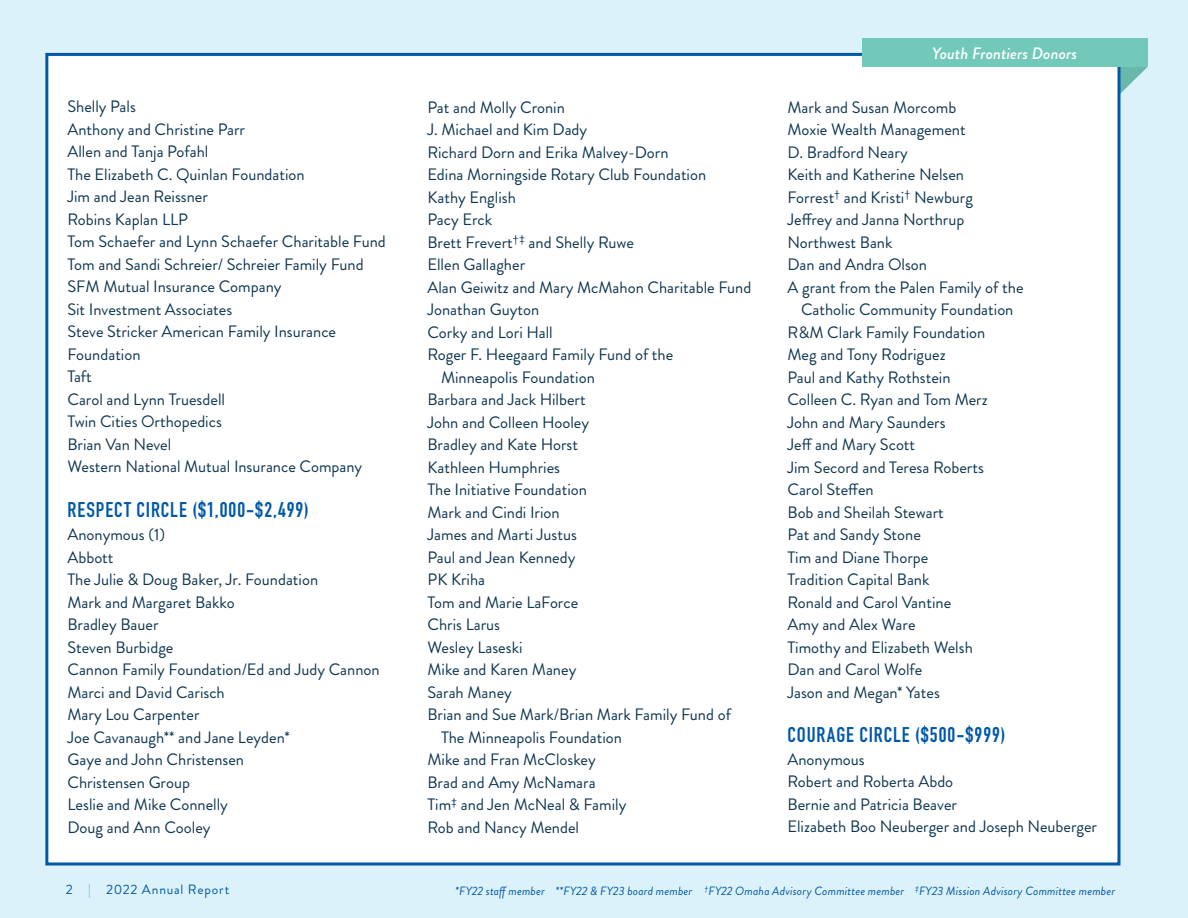
<style>
.page{position:relative;width:1188px;height:918px;background:#dcf2fa}
.page>*{position:absolute;margin:0;border:0;box-sizing:border-box;transform-origin:0 0}
.t1{font:700 21px "DIN Condensed";letter-spacing:.045em;color:#0158a6}
.Copy{font:16.5px/22.5px "Brandon Grotesque";color:#0f3651}
.t2{font:italic 500 16.5px "Brandon Grotesque";color:#fff}
.t3{font:13.5px "Brandon Grotesque";letter-spacing:.06em;color:#0158a6}
.t4{font:italic 12px "Brandon Grotesque";letter-spacing:.01em;color:#0158a6}
.s1{color:#44c7ee}
</style>
<div class="page">
<svg style="left:1120px;top:67px;width:28px;height:29px"></svg>
<div style="left:45px;top:53px;width:1075px;height:813px;background:#fff;border:3px solid #0158a6"></div>
<div style="left:862px;top:39px;width:286px;height:28px;background:#72c9ba"></div>
<p class="Copy" style="left:68px;top:95px;width:70px">Shelly Pals</p>
<p class="Copy" style="left:68px;top:118px;width:179px">Anthony and Christine Parr</p>
<p class="Copy" style="left:68px;top:140px;width:142px">Allen and Tanja Pofahl</p>
<p class="Copy" style="left:68px;top:163px;width:239px">The Elizabeth C. Quinlan Foundation</p>
<p class="Copy" style="left:68px;top:185px;width:142px">Jim and Jean Reissner</p>
<p class="Copy" style="left:68px;top:208px;width:122px">Robins Kaplan LLP</p>
<p class="Copy" style="left:68px;top:230px;width:320px">Tom Schaefer and Lynn Schaefer Charitable Fund</p>
<p class="Copy" style="left:68px;top:253px;width:298px">Tom and Sandi Schreier/ Schreier Family Fund</p>
<p class="Copy" style="left:68px;top:275px;width:216px">SFM Mutual Insurance Company</p>
<p class="Copy" style="left:68px;top:298px;width:166px">Sit Investment Associates</p>
<p class="Copy" style="left:68px;top:320px;width:270px">Steve Stricker American Family Insurance<br>Foundation</p>
<p class="Copy" style="left:68px;top:365px;width:26px">Taft</p>
<p class="Copy" style="left:68px;top:388px;width:159px">Carol and Lynn Truesdell</p>
<p class="Copy" style="left:68px;top:410px;width:156px">Twin Cities Orthopedics</p>
<p class="Copy" style="left:68px;top:433px;width:105px">Brian Van Nevel</p>
<p class="Copy" style="left:68px;top:455px;width:296px">Western National Mutual Insurance Company</p>
<p class="t1" style="left:68px;top:496px;width:243px">RESPECT CIRCLE ($1,000-$2,499)</p>
<p class="Copy" style="left:68px;top:523px;width:99px">Anonymous (1)</p>
<p class="Copy" style="left:68px;top:546px;width:48px">Abbott</p>
<p class="Copy" style="left:68px;top:568px;width:252px">The Julie &amp; Doug Baker, Jr. Foundation</p>
<p class="Copy" style="left:68px;top:591px;width:169px">Mark and Margaret Bakko</p>
<p class="Copy" style="left:68px;top:613px;width:93px">Bradley Bauer</p>
<p class="Copy" style="left:68px;top:636px;width:107px">Steven Burbidge</p>
<p class="Copy" style="left:68px;top:658px;width:314px">Cannon Family Foundation/Ed and Judy Cannon</p>
<p class="Copy" style="left:68px;top:681px;width:159px">Marci and David Carisch</p>
<p class="Copy" style="left:68px;top:703px;width:134px">Mary Lou Carpenter</p>
<p class="Copy" style="left:68px;top:726px;width:224px">Joe Cavanaugh** and Jane Leyden*</p>
<p class="Copy" style="left:68px;top:748px;width:178px">Gaye and John Christensen</p>
<p class="Copy" style="left:68px;top:771px;width:124px">Christensen Group</p>
<p class="Copy" style="left:68px;top:793px;width:162px">Leslie and Mike Connelly</p>
<p class="Copy" style="left:68px;top:816px;width:145px">Doug and Ann Cooley</p>
<p class="t3" style="left:66px;top:880px;width:165px">2 <span class="s1">|</span> 2022 Annual Report</p>
<p class="Copy" style="left:428px;top:96px;width:139px">Pat and Molly Cronin</p>
<p class="Copy" style="left:428px;top:119px;width:161px">J. Michael and Kim Dady</p>
<p class="Copy" style="left:428px;top:141px;width:243px">Richard Dorn and Erika Malvey-Dorn</p>
<p class="Copy" style="left:428px;top:164px;width:280px">Edina Morningside Rotary Club Foundation</p>
<p class="Copy" style="left:428px;top:186px;width:90px">Kathy English</p>
<p class="Copy" style="left:428px;top:209px;width:66px">Pacy Erck</p>
<p class="Copy" style="left:428px;top:231px;width:208px">Brett Frevert<sup>†‡</sup> and Shelly Ruwe</p>
<p class="Copy" style="left:428px;top:254px;width:99px">Ellen Gallagher</p>
<p class="Copy" style="left:428px;top:276px;width:325px">Alan Geiwitz and Mary McMahon Charitable Fund</p>
<p class="Copy" style="left:428px;top:299px;width:113px">Jonathan Guyton</p>
<p class="Copy" style="left:428px;top:321px;width:127px">Corky and Lori Hall</p>
<p class="Copy" style="left:428px;top:344px;width:247px">Roger F. Heegaard Family Fund of the</p>
<p class="Copy" style="left:441px;top:366px;width:155px">Minneapolis Foundation</p>
<p class="Copy" style="left:428px;top:389px;width:160px">Barbara and Jack Hilbert</p>
<p class="Copy" style="left:428px;top:411px;width:163px">John and Colleen Hooley</p>
<p class="Copy" style="left:428px;top:434px;width:152px">Bradley and Kate Horst</p>
<p class="Copy" style="left:428px;top:456px;width:134px">Kathleen Humphries</p>
<p class="Copy" style="left:428px;top:479px;width:161px">The Initiative Foundation</p>
<p class="Copy" style="left:428px;top:501px;width:134px">Mark and Cindi Irion</p>
<p class="Copy" style="left:428px;top:524px;width:151px">James and Marti Justus</p>
<p class="Copy" style="left:428px;top:546px;width:149px">Paul and Jean Kennedy</p>
<p class="Copy" style="left:428px;top:569px;width:59px">PK Kriha</p>
<p class="Copy" style="left:428px;top:591px;width:152px">Tom and Marie LaForce</p>
<p class="Copy" style="left:428px;top:614px;width:74px">Chris Larus</p>
<p class="Copy" style="left:428px;top:636px;width:97px">Wesley Laseski</p>
<p class="Copy" style="left:428px;top:659px;width:150px">Mike and Karen Maney</p>
<p class="Copy" style="left:428px;top:681px;width:86px">Sarah Maney</p>
<p class="Copy" style="left:428px;top:704px;width:305px">Brian and Sue Mark/Brian Mark Family Fund of</p>
<p class="Copy" style="left:441px;top:726px;width:183px">The Minneapolis Foundation</p>
<p class="Copy" style="left:428px;top:749px;width:170px">Mike and Fran McCloskey</p>
<p class="Copy" style="left:428px;top:771px;width:170px">Brad and Amy McNamara</p>
<p class="Copy" style="left:428px;top:794px;width:200px">Tim<sup>‡</sup> and Jen McNeal &amp; Family</p>
<p class="Copy" style="left:428px;top:816px;width:153px">Rob and Nancy Mendel</p>
<p class="t2" style="left:932px;top:42px;width:146px">Youth Frontiers Donors</p>
<p class="Copy" style="left:788px;top:96px;width:170px">Mark and Susan Morcomb</p>
<p class="Copy" style="left:788px;top:118px;width:180px">Moxie Wealth Management</p>
<p class="Copy" style="left:788px;top:141px;width:122px">D. Bradford Neary</p>
<p class="Copy" style="left:788px;top:163px;width:178px">Keith and Katherine Nelsen</p>
<p class="Copy" style="left:788px;top:186px;width:187px">Forrest<sup>†</sup> and Kristi<sup>†</sup> Newburg</p>
<p class="Copy" style="left:788px;top:208px;width:178px">Jeffrey and Janna Northrup</p>
<p class="Copy" style="left:788px;top:231px;width:107px">Northwest Bank</p>
<p class="Copy" style="left:788px;top:253px;width:141px">Dan and Andra Olson</p>
<p class="Copy" style="left:788px;top:276px;width:238px">A grant from the Palen Family of the</p>
<p class="Copy" style="left:801px;top:298px;width:214px">Catholic Community Foundation</p>
<p class="Copy" style="left:788px;top:321px;width:199px">R&amp;M Clark Family Foundation</p>
<p class="Copy" style="left:788px;top:343px;width:160px">Meg and Tony Rodriguez</p>
<p class="Copy" style="left:788px;top:366px;width:165px">Paul and Kathy Rothstein</p>
<p class="Copy" style="left:788px;top:388px;width:202px">Colleen C. Ryan and Tom Merz</p>
<p class="Copy" style="left:788px;top:411px;width:160px">John and Mary Saunders</p>
<p class="Copy" style="left:788px;top:433px;width:129px">Jeff and Mary Scott</p>
<p class="Copy" style="left:788px;top:456px;width:198px">Jim Secord and Teresa Roberts</p>
<p class="Copy" style="left:788px;top:478px;width:88px">Carol Steffen</p>
<p class="Copy" style="left:788px;top:501px;width:158px">Bob and Sheilah Stewart</p>
<p class="Copy" style="left:788px;top:523px;width:135px">Pat and Sandy Stone</p>
<p class="Copy" style="left:788px;top:546px;width:142px">Tim and Diane Thorpe</p>
<p class="Copy" style="left:788px;top:568px;width:143px">Tradition Capital Bank</p>
<p class="Copy" style="left:788px;top:591px;width:165px">Ronald and Carol Vantine</p>
<p class="Copy" style="left:788px;top:613px;width:130px">Amy and Alex Ware</p>
<p class="Copy" style="left:788px;top:636px;width:187px">Timothy and Elizabeth Welsh</p>
<p class="Copy" style="left:788px;top:658px;width:136px">Dan and Carol Wolfe</p>
<p class="Copy" style="left:788px;top:681px;width:154px">Jason and Megan* Yates</p>
<p class="t1" style="left:788px;top:721px;width:220px">COURAGE CIRCLE ($500-$999)</p>
<p class="Copy" style="left:788px;top:748px;width:79px">Anonymous</p>
<p class="Copy" style="left:788px;top:771px;width:167px">Robert and Roberta Abdo</p>
<p class="Copy" style="left:788px;top:793px;width:171px">Bernie and Patricia Beaver</p>
<p class="Copy" style="left:788px;top:816px;width:311px">Elizabeth Boo Neuberger and Joseph Neuberger</p>
<p class="t4" style="left:455px;top:883px;width:662px">*FY22 staff member **FY22 &amp; FY23 board member <sup>†</sup>FY22 Omaha Advisory Committee member <sup>‡</sup>FY23 Mission Advisory Committee member</p>
</div>
